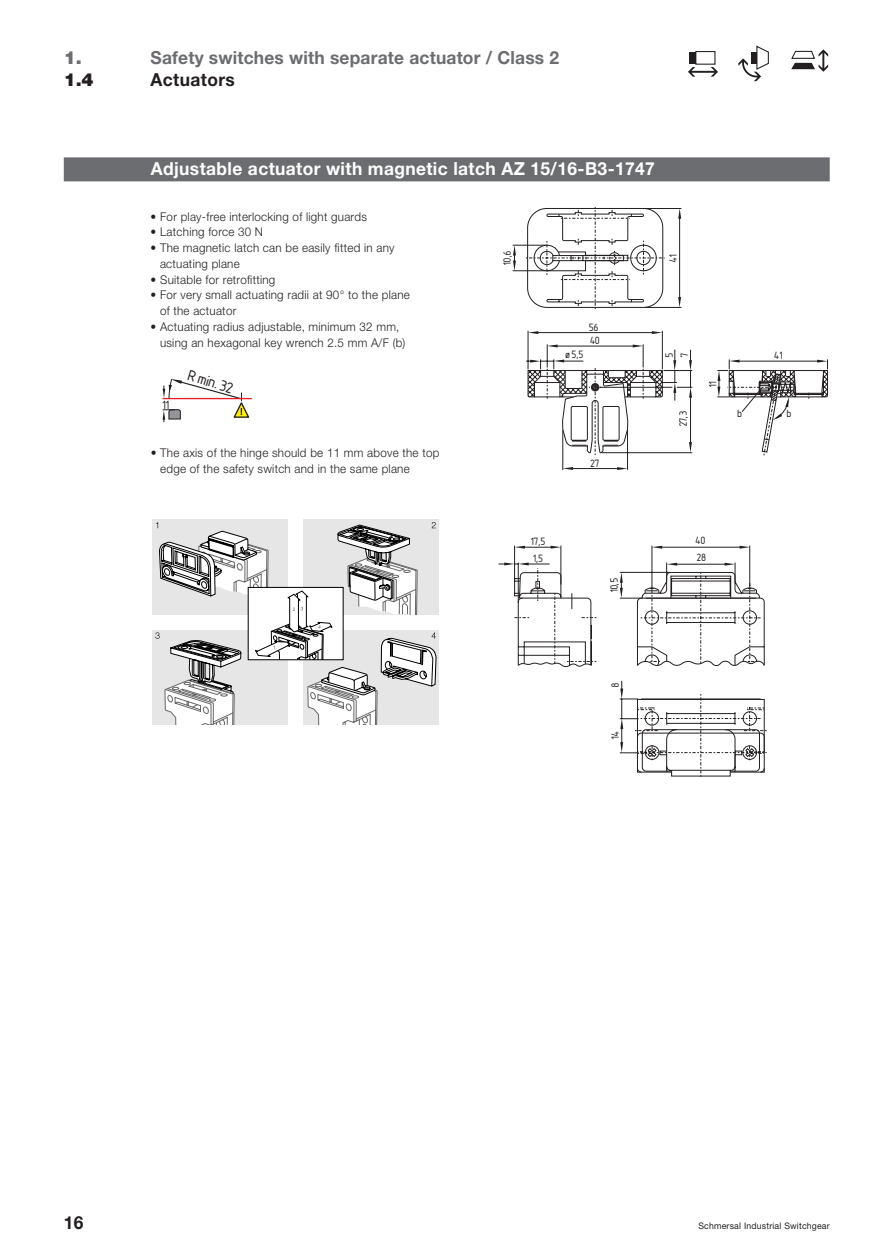
<style>
.page{position:relative;width:874px;height:1253px;background:#fff}
.page>*{position:absolute;margin:0;border:0;box-sizing:border-box;transform-origin:0 0}
.t1{font:23.7px "Isonorm 3098";color:#231f20}
.t2{font:18.6px "Isonorm 3098";color:#231f20}
.t3{font:700 18px "Helvetica Neue";letter-spacing:.02em;color:#fff;scale:.96 1}
.t4{font:700 18px "Helvetica Neue";letter-spacing:.01em;color:#6c6d70;scale:.96 1}
.t5{font:700 18px "Helvetica Neue";letter-spacing:.02em;color:#231f20;scale:.96 1}
.t6{font:900 18px "Helvetica Neue";color:#231f20}
.t7{font:900 18px "Helvetica Neue";color:#6c6d70}
.t8{font:16.65px/13.6px "Isonorm 3098";letter-spacing:-.01em;color:#231f20}
.t9{font:300 12px/15.8px "Helvetica Neue";letter-spacing:.02em;color:#231f20;scale:.96 1}
.t10{font:9px "Helvetica Neue";letter-spacing:.02em;color:#231f20;scale:.96 1}
</style>
<div class="page">
<svg style="left:791px;top:49px;width:37px;height:23px"></svg>
<div style="left:689px;top:52px;width:6px;height:12px;background:#231f20"></div>
<div style="left:695px;top:51px;width:20px;height:14px;border:1px solid #231f20"></div>
<svg style="left:688px;top:67px;width:30px;height:10px"></svg>
<svg style="left:738px;top:45px;width:31px;height:36px"></svg>
<svg style="left:513px;top:245px;width:3px;height:26px"></svg>
<svg style="left:562px;top:359px;width:266px;height:111px"></svg>
<svg style="left:525px;top:207px;width:284px;height:248px"></svg>
<hr style="left:162px;top:398px;width:90px;height:1px;background:#ee1d23">
<svg style="left:162px;top:379px;width:89px;height:43px"></svg>
<hr style="left:651px;top:545px;width:1px;height:45px;background:#231f20">
<hr style="left:749px;top:545px;width:1px;height:44px;background:#231f20">
<hr style="left:659px;top:547px;width:82px;height:1px;background:#231f20">
<hr style="left:560px;top:545px;width:1px;height:39px;background:#231f20">
<hr style="left:514px;top:545px;width:1px;height:35px;background:#231f20">
<svg style="left:739px;top:545px;width:10px;height:3px"></svg>
<svg style="left:651px;top:545px;width:11px;height:3px"></svg>
<svg style="left:514px;top:545px;width:47px;height:3px"></svg>
<svg style="left:498px;top:562px;width:267px;height:214px"></svg>
<div style="left:152px;top:630px;width:136px;height:94px;background:#e6e6e6"></div>
<div style="left:152px;top:520px;width:136px;height:94px;background:#e6e6e6"></div>
<svg style="left:155px;top:520px;width:281px;height:204px"></svg>
<div style="left:64px;top:157px;width:765px;height:24px;background:#6c6d70"></div>
<h3 class="t7" style="left:64px;top:51px;width:19px">1.</h3>
<h3 class="t6" style="left:64px;top:74px;width:31px">1.4</h3>
<h3 class="t4" style="left:151px;top:51px;width:427px">Safety switches with separate actuator / Class 2</h3>
<h3 class="t5" style="left:151px;top:74px;width:89px">Actuators</h3>
<h3 class="t3" style="left:151px;top:163px;width:526px">Adjustable actuator with magnetic latch AZ 15/16-B3-1747</h3>
<p class="t9" style="left:151px;top:209px;width:227px">• For play-free interlocking of light guards</p>
<p class="t9" style="left:151px;top:225px;width:119px">• Latching force 30 N</p>
<p class="t9" style="left:160px;top:241px;width:246px;text-indent:-9px">• The magnetic latch can be easily fitted in any actuating plane</p>
<p class="t9" style="left:151px;top:272px;width:131px">• Suitable for retrofitting</p>
<p class="t9" style="left:160px;top:288px;width:262px;text-indent:-9px">• For very small actuating radii at 90° to the plane of the actuator</p>
<p class="t9" style="left:160px;top:320px;width:257px;text-indent:-9px">• Actuating radius adjustable, minimum 32 mm, using an hexagonal key wrench 2.5 mm A/F (b)</p>
<h3 class="t8" style="left:498px;top:265px;width:16px;rotate:-90deg">10,6</h3>
<h3 class="t8" style="left:664px;top:262px;width:10px;rotate:-90deg">41</h3>
<h3 class="t8" style="left:589px;top:318px;width:12px">56<br>40</h3>
<h3 class="t8" style="left:565px;top:346px;width:19px">ø5,5</h3>
<h3 class="t8" style="left:659px;top:357px;width:7px;line-height:15.3px;rotate:-90deg">5<br>7</h3>
<h2 class="t2" style="left:163px;top:391px;width:8px">11</h2>
<h1 class="t1" style="left:193px;top:359px;width:48px;rotate:16deg">Rmin.32</h1>
<p class="t9" style="left:160px;top:446px;width:292px;text-indent:-9px">• The axis of the hinge should be 11 mm above the top edge of the safety switch and in the same plane</p>
<h3 class="t8" style="left:590px;top:454px;width:11px">27</h3>
<h3 class="t8" style="left:674px;top:426px;width:17px;rotate:-90deg">27,3</h3>
<h3 class="t8" style="left:704px;top:387px;width:8px;rotate:-90deg">11</h3>
<h3 class="t8" style="left:774px;top:347px;width:10px">41</h3>
<h3 class="t8" style="left:737px;top:404px;width:6px">b</h3>
<h3 class="t8" style="left:786px;top:404px;width:6px">b</h3>
<h3 class="t8" style="left:531px;top:530px;width:16px;line-height:17px">17,5<br>1,5</h3>
<h3 class="t8" style="left:605px;top:592px;width:16px;rotate:-90deg">10,5</h3>
<h3 class="t8" style="left:695px;top:530px;width:12px;line-height:16.4px">40<br>28</h3>
<h3 class="t8" style="left:606px;top:687px;width:6px;rotate:-90deg">8</h3>
<h3 class="t8" style="left:606px;top:739px;width:10px;rotate:-90deg">14</h3>
<h3 class="t5" style="left:64px;top:1216px;width:22px">16</h3>
<p class="t10" style="left:698px;top:1222px;width:138px">Schmersal Industrial Switchgear</p>
</div>
